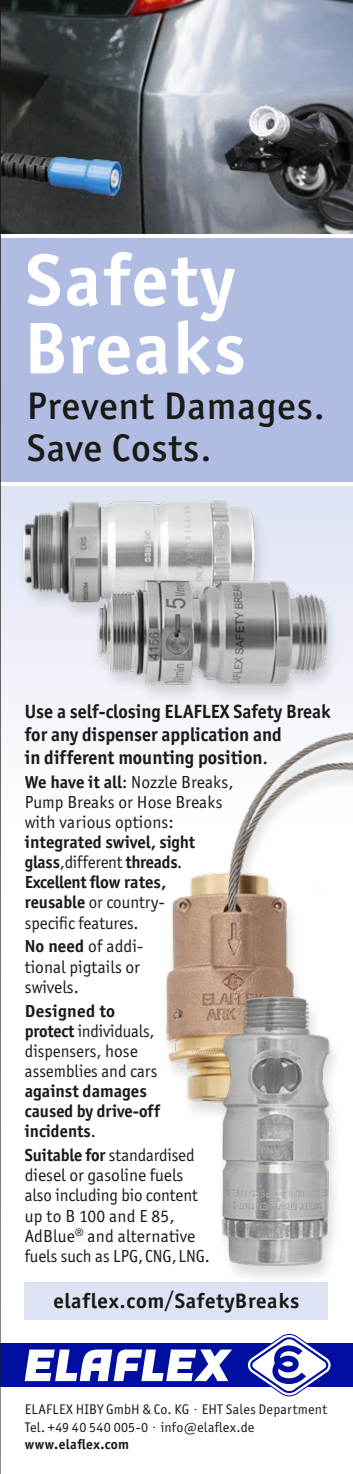
<style>
.page{position:relative;width:353px;height:1474px;background:#fff}
.page>*{position:absolute;margin:0;border:0;box-sizing:border-box;transform-origin:0 0}
.t1{font:700 73.5px/68.2px "Officina Sans ITC Std";letter-spacing:.025em;color:#fff}
.t2{font:500 38.5px "Officina Sans ITC Std";letter-spacing:.02em;color:#1a1a18}
.t3{font:700 21px "Officina Sans ITC Std";letter-spacing:.03em;color:#1a1a18}
.t4{font:700 19.25px/22.8px "Officina Sans ITC Std";color:#1a1a18}
.t5{font:17.5px/20.1px "Officina Sans ITC Std";color:#1a1a18}
.t6{font:700 17.5px/20.1px "Officina Sans ITC Std";color:#1a1a18}
.t7{font:14px "Officina Sans ITC Std";letter-spacing:.02em;color:#1a1a18}
.t8{font:700 14px "Officina Sans ITC Std";letter-spacing:.035em;color:#1a1a18}
.s1{font-weight:400}
.s2{font-weight:700}
.s3{font-weight:500}
</style>
<div class="page">
<div style="left:0;top:486px;width:352px;height:333px;background:linear-gradient(to bottom,#dde2f4,#fefefe)"></div>
<img style="left:1px;top:0;width:351px;height:233px">
<div style="left:0;top:238px;width:352px;height:243px;background:#b0bce1"></div>
<img style="left:18px;top:495px;width:258px;height:126px">
<img style="left:93px;top:580px;width:255px;height:122px">
<img style="left:145px;top:652px;width:207px;height:449px">
<img style="left:189px;top:990px;width:163px;height:310px">
<div style="left:0;top:1343px;width:352px;height:43px;background:#000f9f"></div>
<svg style="left:246px;top:1333px;width:85px;height:63px"></svg>
<svg style="left:25px;top:1349px;width:207px;height:31px"></svg>
<div style="left:25px;top:1282px;width:302px;height:38px;background:#dee3f4"></div>
<hr style="left:0;top:0;width:1px;height:1473px;background:#1a1a18">
<p class="t1" style="left:24px;top:245px;width:223px">Safety<br>Breaks</p>
<p class="t2" style="left:27px;top:384px;width:299px">Prevent Damages<span class="s1">.</span></p>
<p class="t2" style="left:27px;top:426px;width:186px">Save Costs<span class="s1">.</span></p>
<p class="t4" style="left:25px;top:700px;width:307px">Use a self-closing ELAFLEX Safety Break for any dispenser application and<br>in different mounting position<span class="s1">.</span></p>
<p class="t5" style="left:25px;top:771px;width:210px"><span class="s2">We have it all</span>: Nozzle Breaks,<br>Pump Breaks or Hose Breaks with various options: <span class="s2">integrated swivel, sight glass</span>,different <span class="s2">threads</span>.<br><span class="s2">Excellent flow rates,<br>reusable</span> or country-<br>specific features.</p>
<p class="t5" style="left:25px;top:936px;width:120px"><span class="s2">No need</span> of addi&shy;tional pigtails or swivels.</p>
<p class="t6" style="left:25px;top:1000px;width:136px">Designed to protect <span class="s1">individuals, dispensers, hose assemblies and cars </span>against damages caused by drive-off incidents<span class="s1">.</span></p>
<p class="t5" style="left:25px;top:1145px;width:186px"><span class="s2">Suitable for</span> standardised diesel or gasoline fuels also including bio content up to B 100 and E 85,<br>AdBlue<sup>®</sup> and alternative fuels such as LPG, CNG, LNG.</p>
<p class="t3" style="left:53px;top:1287px;width:247px">elaflex<span class="s3">.</span>com<span class="s3">/</span>SafetyBreaks</p>
<p class="t7" style="left:25px;top:1401px;width:303px">ELAFLEX HIBY GmbH &amp; Co. KG · EHT Sales Department</p>
<p class="t7" style="left:25px;top:1419px;width:231px">Tel. +49 40 540 005-0 · info@elaflex.de</p>
<p class="t8" style="left:25px;top:1435px;width:106px">www.elaflex.com</p>
</div>
